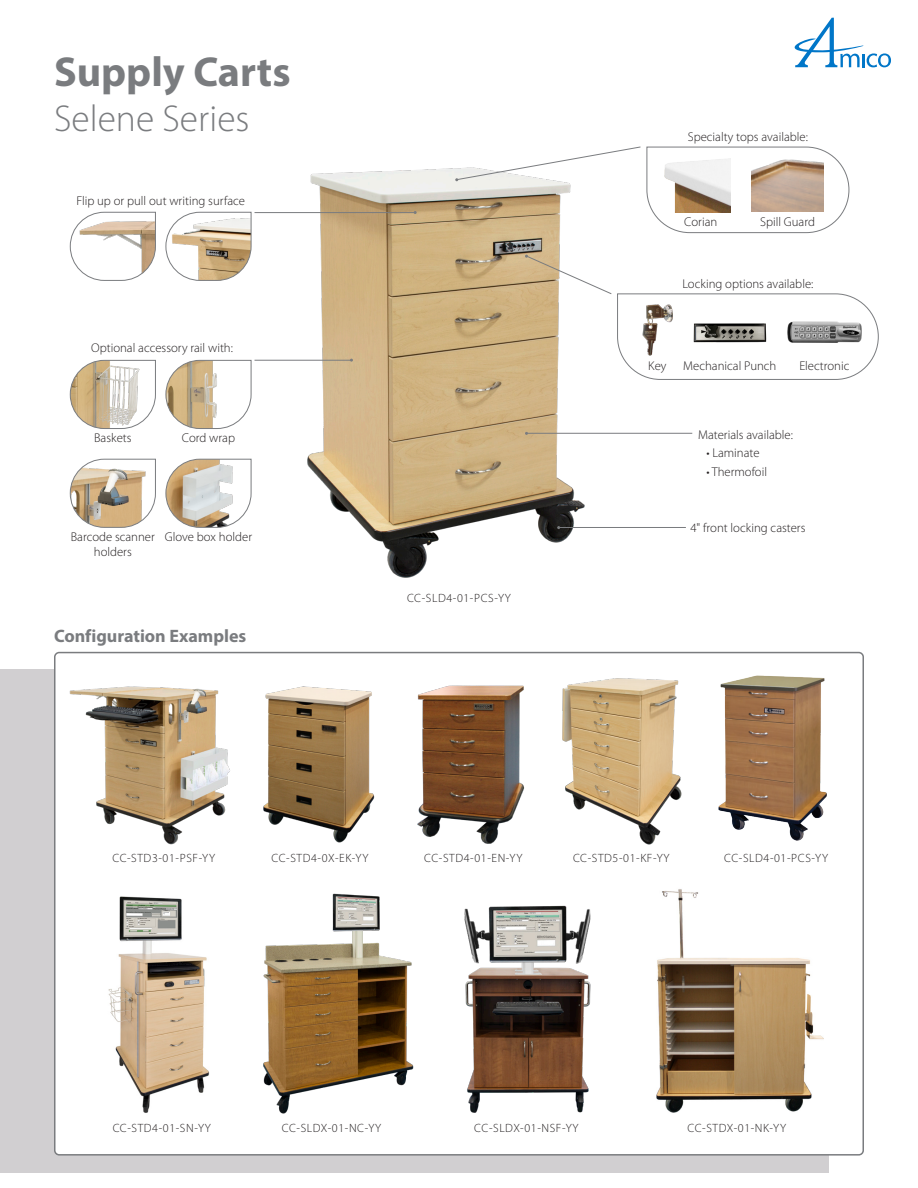
<style>
.page{position:relative;width:918px;height:1188px;background:#fff}
.page>*{position:absolute;margin:0;border:0;box-sizing:border-box;transform-origin:0 0}
.Product_Name{font:700 42px "Myriad Pro";color:#7a7c7f}
.Product_subhead{font:300 37.5px "Myriad Pro";color:#7a7c7f}
.Config_heading{font:700 18px "Myriad Pro";color:#7a7c7f}
.features_label{font:300 12.75px "Myriad Pro";color:#231f20}
.PART_NUMBER{font:300 12px "Myriad Pro";letter-spacing:.05em;color:#231f20}
</style>
<div class="page">
<svg style="left:794px;top:18px;width:97px;height:49px"></svg>
<div style="left:0;top:669px;width:829px;height:504px;background:#d1cfd1"></div>
<div style="left:55px;top:653px;width:808px;height:502px;background:#fff;border-radius:4px"></div>
<img style="left:69px;top:686px;width:161px;height:159px">
<img style="left:263px;top:893px;width:151px;height:221px">
<img style="left:464px;top:905px;width:127px;height:208px">
<img style="left:263px;top:686px;width:112px;height:157px">
<svg style="left:70px;top:360px;width:86px;height:69px"></svg>
<svg style="left:165px;top:360px;width:87px;height:69px"></svg>
<svg style="left:70px;top:459px;width:86px;height:69px"></svg>
<svg style="left:165px;top:459px;width:87px;height:69px"></svg>
<img style="left:298px;top:168px;width:322px;height:410px">
<hr style="left:559px;top:527px;width:127px;height:1px;background:#7a7c7f">
<hr style="left:255px;top:212px;width:160px;height:1px;background:#7a7c7f">
<svg style="left:165px;top:212px;width:87px;height:69px"></svg>
<svg style="left:70px;top:212px;width:86px;height:69px"></svg>
<img style="left:417px;top:685px;width:108px;height:159px">
<img style="left:562px;top:678px;width:120px;height:167px">
<img style="left:718px;top:675px;width:109px;height:166px">
<img style="left:656px;top:889px;width:168px;height:224px">
<hr style="left:526px;top:433px;width:166px;height:1px;background:#7a7c7f">
<svg style="left:525px;top:255px;width:354px;height:125px"></svg>
<img style="left:108px;top:896px;width:102px;height:217px">
<hr style="left:255px;top:360px;width:96px;height:1px;background:#7a7c7f">
<svg style="left:455px;top:146px;width:394px;height:87px"></svg>
<p class="Product_Name" style="left:54px;top:44px;width:238px">Supply Carts</p>
<p class="Product_subhead" style="left:54px;top:95px;width:197px">Selene Series</p>
<p class="features_label" style="left:76px;top:193px;width:170px">Flip up or pull out writing surface</p>
<p class="features_label" style="left:91px;top:340px;width:143px">Optional accessory rail with:</p>
<p class="features_label" style="left:94px;top:430px;width:39px">Baskets</p>
<p class="features_label" style="left:182px;top:430px;width:55px">Cord wrap</p>
<p class="features_label" style="left:71px;top:529px;width:86px">Barcode scanner</p>
<p class="features_label" style="left:165px;top:529px;width:89px">Glove box holder</p>
<p class="features_label" style="left:94px;top:544px;width:39px">holders</p>
<p class="Config_heading" style="left:54px;top:624px;width:194px">Configuration Examples</p>
<p class="PART_NUMBER" style="left:407px;top:590px;width:105px">CC-SLD4-01-PCS-YY</p>
<p class="features_label" style="left:688px;top:129px;width:122px">Specialty tops available:</p>
<p class="features_label" style="left:684px;top:214px;width:35px">Corian</p>
<p class="features_label" style="left:760px;top:214px;width:56px">Spill Guard</p>
<p class="features_label" style="left:682px;top:276px;width:133px">Locking options available:</p>
<p class="features_label" style="left:648px;top:359px;width:20px">Key</p>
<p class="features_label" style="left:683px;top:359px;width:95px">Mechanical Punch</p>
<p class="features_label" style="left:799px;top:359px;width:52px">Electronic</p>
<p class="features_label" style="left:698px;top:427px;width:96px">Materials available:</p>
<p class="features_label" style="left:706px;top:445px;width:55px">• Laminate</p>
<p class="features_label" style="left:706px;top:464px;width:62px">• Thermofoil</p>
<p class="features_label" style="left:690px;top:520px;width:117px">4" front locking casters</p>
<p class="PART_NUMBER" style="left:112px;top:851px;width:104px">CC-STD3-01-PSF-YY</p>
<p class="PART_NUMBER" style="left:573px;top:851px;width:98px">CC-STD5-01-KF-YY</p>
<p class="PART_NUMBER" style="left:272px;top:851px;width:98px">CC-STD4-0X-EK-YY</p>
<p class="PART_NUMBER" style="left:424px;top:851px;width:100px">CC-STD4-01-EN-YY</p>
<p class="PART_NUMBER" style="left:724px;top:851px;width:105px">CC-SLD4-01-PCS-YY</p>
<p class="PART_NUMBER" style="left:113px;top:1121px;width:100px">CC-STD4-01-SN-YY</p>
<p class="PART_NUMBER" style="left:688px;top:1121px;width:100px">CC-STDX-01-NK-YY</p>
<p class="PART_NUMBER" style="left:282px;top:1121px;width:101px">CC-SLDX-01-NC-YY</p>
<p class="PART_NUMBER" style="left:474px;top:1121px;width:106px">CC-SLDX-01-NSF-YY</p>
</div>
